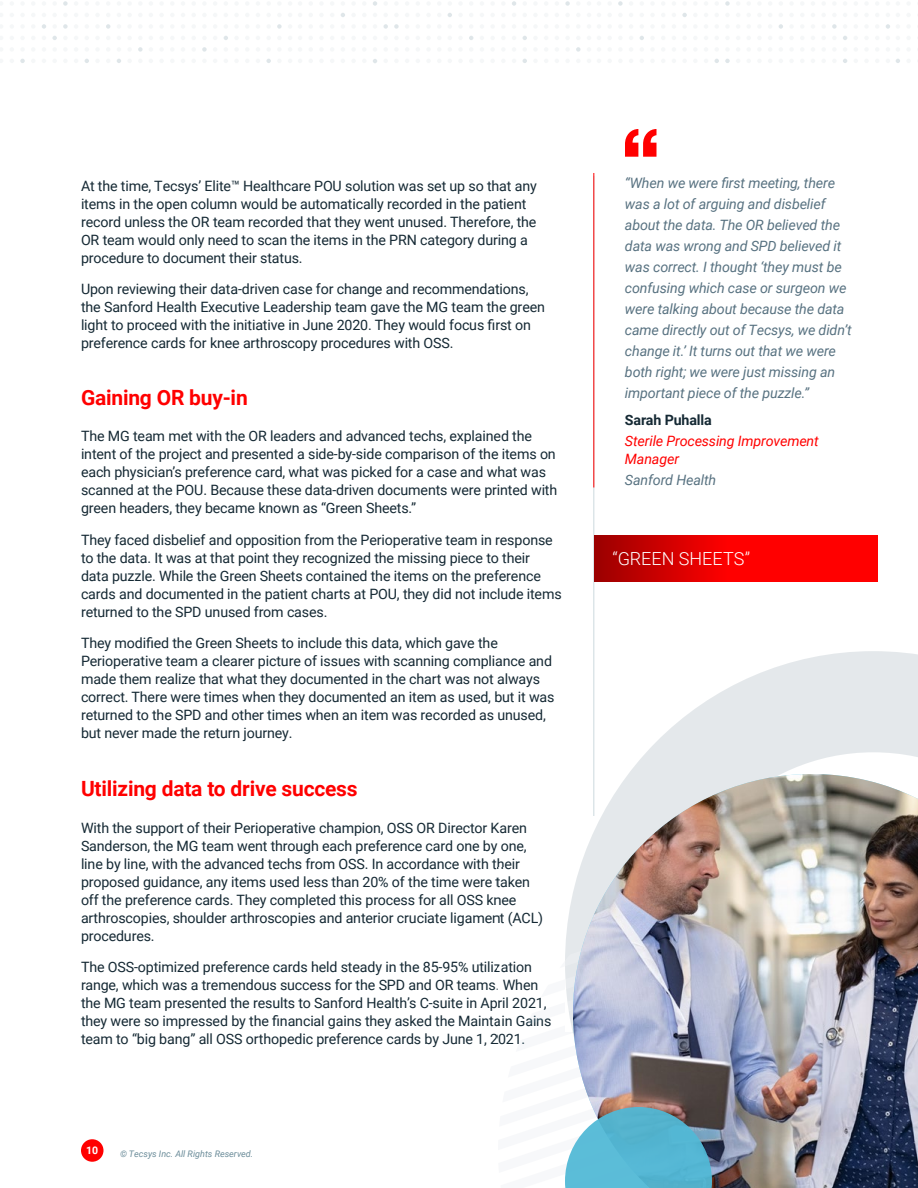
<style>
.page{position:relative;width:918px;height:1188px;background:#fff}
.page>*{position:absolute;margin:0;border:0;box-sizing:border-box;transform-origin:0 0}
.t1{font:700 21px "Roboto";letter-spacing:-.01em;color:#f00}
.t2{font:300 18px "Roboto";color:#fff}
.t3{font:14.25px/18px "Roboto";letter-spacing:-.01em;color:#152934}
.t4{font:italic 14.25px/21px "Roboto";letter-spacing:-.01em;color:#587281}
.t5{font:italic 14.25px/18px "Roboto";letter-spacing:-.01em;color:#f00}
.t6{font:700 14.25px "Roboto";letter-spacing:-.01em;color:#152934}
.t7{font:700 10.5px "Roboto";color:#fff}
.t8{font:italic 9px "Roboto";color:#6b8c99}
</style>
<div class="page">
<div style="left:81px;top:1139px;width:23px;height:23px;background:#f00;border-radius:50%"></div>
<svg style="left:138px;top:47px;width:5px;height:5px"></svg>
<svg style="left:106px;top:24px;width:4px;height:5px"></svg>
<svg style="left:63px;top:24px;width:5px;height:5px"></svg>
<svg style="left:63px;top:1px;width:5px;height:5px"></svg>
<svg style="left:117px;top:59px;width:4px;height:4px"></svg>
<svg style="left:85px;top:59px;width:4px;height:4px"></svg>
<svg style="left:52px;top:36px;width:5px;height:4px"></svg>
<svg style="left:42px;top:24px;width:4px;height:5px"></svg>
<svg style="left:20px;top:59px;width:5px;height:4px"></svg>
<svg style="left:277px;top:24px;width:5px;height:5px"></svg>
<svg style="left:266px;top:59px;width:5px;height:4px"></svg>
<svg style="left:224px;top:36px;width:4px;height:4px"></svg>
<svg style="left:202px;top:47px;width:5px;height:5px"></svg>
<svg style="left:394px;top:24px;width:5px;height:5px"></svg>
<svg style="left:373px;top:59px;width:4px;height:4px"></svg>
<svg style="left:373px;top:1px;width:4px;height:5px"></svg>
<svg style="left:383px;top:24px;width:5px;height:5px"></svg>
<svg style="left:341px;top:13px;width:4px;height:4px"></svg>
<svg style="left:576px;top:47px;width:5px;height:5px"></svg>
<svg style="left:565px;top:1px;width:5px;height:5px"></svg>
<svg style="left:512px;top:1px;width:4px;height:5px"></svg>
<svg style="left:469px;top:36px;width:4px;height:4px"></svg>
<svg style="left:448px;top:13px;width:4px;height:4px"></svg>
<svg style="left:523px;top:59px;width:4px;height:4px"></svg>
<svg style="left:523px;top:36px;width:4px;height:4px"></svg>
<svg style="left:725px;top:1px;width:5px;height:5px"></svg>
<svg style="left:640px;top:36px;width:4px;height:4px"></svg>
<svg style="left:725px;top:59px;width:5px;height:4px"></svg>
<svg style="left:715px;top:59px;width:4px;height:4px"></svg>
<svg style="left:682px;top:13px;width:5px;height:4px"></svg>
<svg style="left:618px;top:1px;width:5px;height:5px"></svg>
<svg style="left:886px;top:24px;width:4px;height:5px"></svg>
<svg style="left:843px;top:59px;width:4px;height:4px"></svg>
<svg style="left:843px;top:36px;width:4px;height:4px"></svg>
<svg style="left:832px;top:24px;width:5px;height:5px"></svg>
<svg style="left:779px;top:24px;width:4px;height:5px"></svg>
<svg style="left:896px;top:59px;width:4px;height:4px"></svg>
<hr style="left:593px;top:176px;width:1px;height:931px;background:#ccd9de">
<hr style="left:593px;top:173px;width:1px;height:314px;background:#f00">
<svg style="left:625px;top:129px;width:32px;height:28px"></svg>
<svg style="left:595px;top:535px;width:283px;height:47px;background:#e70000"></svg>
<svg style="left:593px;top:651px;width:325px;height:123px;fill:#e4e8eb"></svg>
<img style="left:573px;top:774px;width:345px;height:311px">
<img style="left:565px;top:1085px;width:353px;height:103px">
<p class="t3" style="left:81px;top:176px;width:457px">At the time, Tecsys’ Elite™ Healthcare POU solution was set up so that any items in the open column would be automatically recorded in the patient record unless the OR team recorded that they went unused. Therefore, the OR team would only need to scan the items in the PRN category during a procedure to document their status.</p>
<p class="t3" style="left:81px;top:280px;width:466px">Upon reviewing their data-driven case for change and recommendations, the Sanford Health Executive Leadership team gave the MG team the green light to proceed with the initiative in June 2020. They would focus first on preference cards for knee arthroscopy procedures with OSS.</p>
<h1 class="t1" style="left:81px;top:382px;width:168px">Gaining OR buy-in</h1>
<p class="t3" style="left:81px;top:427px;width:478px">The MG team met with the OR leaders and advanced techs, explained the intent of the project and presented a side-by-side comparison of the items on each physician’s preference card, what was picked for a case and what was scanned at the POU. Because these data-driven documents were printed with green headers, they became known as “Green Sheets.”</p>
<p class="t3" style="left:81px;top:530px;width:482px">They faced disbelief and opposition from the Perioperative team in response to the data. It was at that point they recognized the missing piece to their<br>data puzzle. While the Green Sheets contained the items on the preference cards and documented in the patient charts at POU, they did not include items returned to the SPD unused from cases.</p>
<p class="t3" style="left:81px;top:634px;width:475px">They modified the Green Sheets to include this data, which gave the Perioperative team a clearer picture of issues with scanning compliance and made them realize that what they documented in the chart was not always correct. There were times when they documented an item as used, but it was returned to the SPD and other times when an item was recorded as unused, but never made the return journey.</p>
<h1 class="t1" style="left:81px;top:774px;width:278px">Utilizing data to drive success</h1>
<p class="t3" style="left:81px;top:818px;width:464px">With the support of their Perioperative champion, OSS OR Director Karen Sanderson, the MG team went through each preference card one by one, line by line, with the advanced techs from OSS. In accordance with their proposed guidance, any items used less than 20% of the time were taken off the preference cards. They completed this process for all OSS knee arthroscopies, shoulder arthroscopies and anterior cruciate ligament (ACL) procedures.</p>
<p class="t3" style="left:81px;top:958px;width:472px">The OSS-optimized preference cards held steady in the 85-95% utilization range, which was a tremendous success for the SPD and OR teams. When the MG team presented the results to Sanford Health’s C-suite in April 2021, they were so impressed by the financial gains they asked the Maintain Gains team to “big bang” all OSS orthopedic preference cards by June 1, 2021.</p>
<p class="t7" style="left:86px;top:1143px;width:14px">10</p>
<p class="t8" style="left:120px;top:1148px;width:135px">© Tecsys Inc. All Rights Reserved.</p>
<p class="t4" style="left:625px;top:172px;width:228px">“When we were first meeting, there was a lot of arguing and disbelief about the data. The OR believed the data was wrong and SPD believed it was correct. I thought ‘they must be confusing which case or surgeon we were talking about because the data came directly out of Tecsys, we didn’t change it.’ It turns out that we were both right; we were just missing an important piece of the puzzle.”</p>
<p class="t6" style="left:625px;top:410px;width:88px">Sarah Puhalla</p>
<p class="t5" style="left:625px;top:431px;width:195px">Sterile Processing Improvement<br>Manager</p>
<p class="t4" style="left:625px;top:469px;width:93px">Sanford Health</p>
<p class="t2" style="left:613px;top:546px;width:139px">“GREEN SHEETS”</p>
</div>
